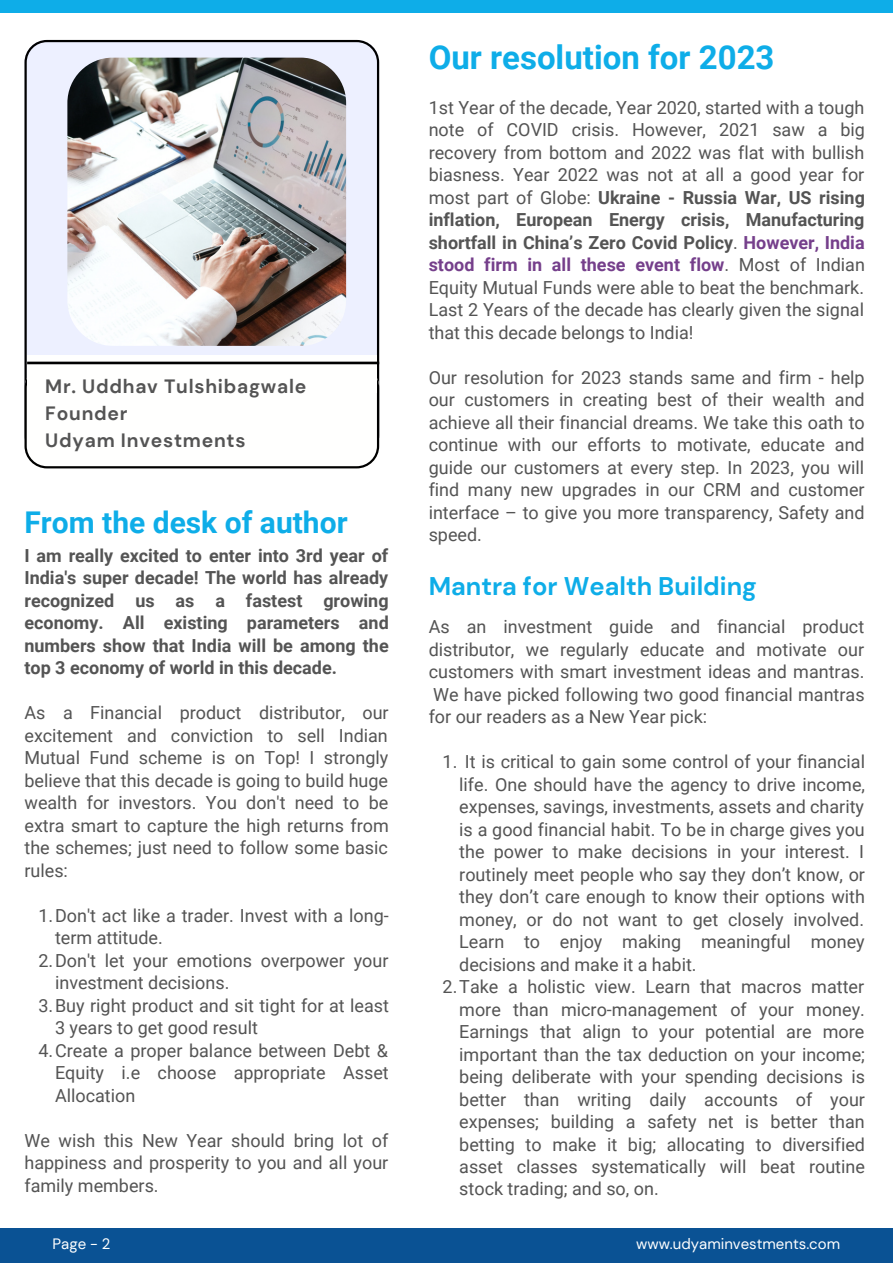
<style>
.page{position:relative;width:893px;height:1264px;background:#fff}
.page>*{position:absolute;margin:0;border:0;box-sizing:border-box;transform-origin:0 0}
.t1{font:700 33px "Roboto";color:#0eade8}
.t2{font:700 30px "Roboto";color:#0eade8}
.t3{font:700 25.5px "DM Sans";color:#0eade8}
.t4{font:700 19.35px "DM Sans";letter-spacing:.04em;color:#545454}
.t5{font:18px/22.5px "Roboto";color:#545454;text-align:justify}
.t6{font:700 18px/22.5px "Roboto";color:#545454;text-align:justify}
.t7{font:15px "DM Sans";color:#fff}
.s1{font-weight:700}
.s2{font-weight:700;color:#753f8b}
</style>
<div class="page">
<div style="left:0;top:1227px;width:892px;height:35px;background:#0a5294"></div>
<div style="left:0;top:0;width:892px;height:12px;background:#0eade8"></div>
<svg style="left:24px;top:40px;width:355px;height:325px;background:#d7dae8"></svg>
<svg style="left:24px;top:365px;width:355px;height:103px"></svg>
<div style="left:27px;top:355px;width:349px;height:37px;background:#fffffe"></div>
<hr style="left:27px;top:361px;width:352px;height:3px;background:#000">
<img style="left:60px;top:51px;width:293px;height:301px">
<p class="t4" style="left:45px;top:374px;width:262px">Mr. Uddhav Tulshibagwale</p>
<p class="t4" style="left:45px;top:401px;width:84px">Founder</p>
<p class="t4" style="left:45px;top:428px;width:202px">Udyam Investments</p>
<p class="t2" style="left:24px;top:505px;width:324px">From the desk of author</p>
<p class="t6" style="left:24px;top:544px;width:366px">I am really excited to enter into 3rd year of India's super decade! The world has already recognized us as a fastest growing economy. All existing parameters and numbers show that India will be among the top 3 economy of world in this decade.</p>
<p class="t5" style="left:24px;top:701px;width:366px">As a Financial product distributor, our excitement and conviction to sell Indian Mutual Fund scheme is on Top! I strongly believe that this decade is going to build huge wealth for investors. You don't need to be extra smart to capture the high returns from the schemes; just need to follow some basic rules:</p>
<p class="t5" style="left:55px;top:904px;width:335px;text-indent:-17px">1.Don't act like a trader. Invest with a long&shy;term attitude.</p>
<p class="t5" style="left:55px;top:949px;width:335px;text-indent:-17px">2.Don't let your emotions overpower your investment decisions.</p>
<p class="t5" style="left:55px;top:994px;width:335px;text-indent:-17px">3.Buy right product and sit tight for at least<br>3 years to get good result</p>
<p class="t5" style="left:55px;top:1039px;width:335px;text-indent:-17px">4.Create a proper balance between Debt &amp; Equity i.e choose appropriate Asset Allocation</p>
<p class="t5" style="left:24px;top:1129px;width:365px">We wish this New Year should bring lot of happiness and prosperity to you and all your family members.</p>
<p class="t1" style="left:428px;top:39px;width:347px">Our resolution for 2023</p>
<p class="t5" style="left:428px;top:96px;width:438px">1st Year of the decade, Year 2020, started with a tough note of COVID crisis. However, 2021 saw a big recovery from bottom and 2022 was flat with bullish biasness. Year 2022 was not at all a good year for most part of Globe: <span class="s1">Ukraine - Russia War, US rising inflation, European Energy crisis, Manufacturing shortfall in China’s Zero Covid Policy</span>. <span class="s2">However, India stood firm in all these event flow</span>. Most of Indian Equity Mutual Funds were able to beat the benchmark.<br>Last 2 Years of the decade has clearly given the signal that this decade belongs to India!</p>
<p class="t5" style="left:428px;top:366px;width:437px">Our resolution for 2023 stands same and firm - help our customers in creating best of their wealth and achieve all their financial dreams. We take this oath to continue with our efforts to motivate, educate and guide our customers at every step. In 2023, you will find many new upgrades in our CRM and customer interface – to give you more transparency, Safety and speed.</p>
<p class="t3" style="left:428px;top:570px;width:329px">Mantra for Wealth Building</p>
<p class="t5" style="left:428px;top:615px;width:437px">As an investment guide and financial product distributor, we regularly educate and motivate our customers with smart investment ideas and mantras.<br>We have picked following two good financial mantras for our readers as a New Year pick:</p>
<p class="t5" style="left:459px;top:750px;width:407px;text-indent:-17px">1. It is critical to gain some control of your financial life. One should have the agency to drive income, expenses, savings, investments, assets and charity is a good financial habit. To be in charge gives you the power to make decisions in your interest. I routinely meet people who say they don’t know, or they don’t care enough to know their options with money, or do not want to get closely involved.<br>Learn to enjoy making meaningful money decisions and make it a habit.</p>
<p class="t5" style="left:459px;top:975px;width:407px;text-indent:-17px">2.Take a holistic view. Learn that macros matter more than micro-management of your money.<br>Earnings that align to your potential are more important than the tax deduction on your income; being deliberate with your spending decisions is better than writing daily accounts of your expenses; building a safety net is better than betting to make it big; allocating to diversified asset classes systematically will beat routine stock trading; and so, on.</p>
<p class="t7" style="left:53px;top:1234px;width:59px">Page - 2</p>
<p class="t7" style="left:636px;top:1234px;width:205px">www.udyaminvestments.com</p>
</div>
